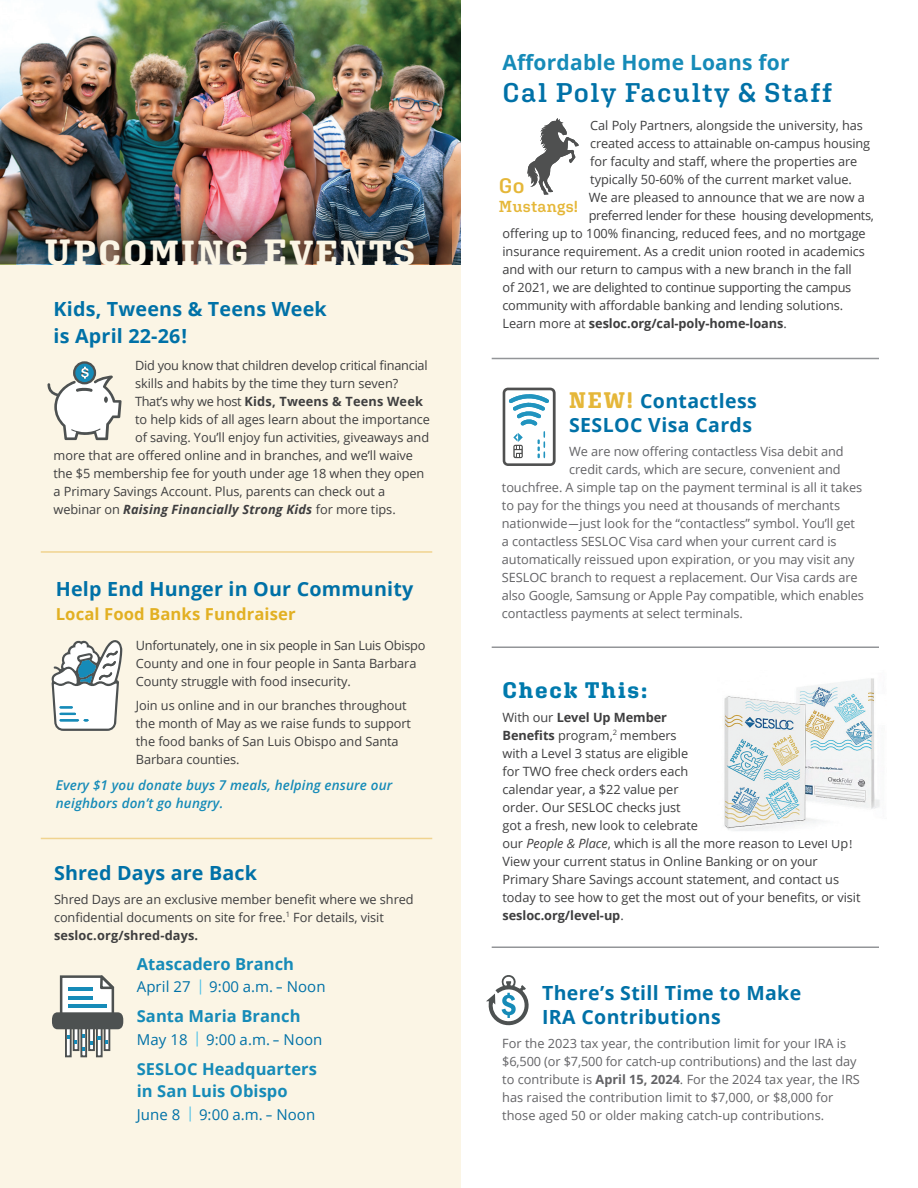
<style>
.page{position:relative;width:918px;height:1188px;background:#fff}
.page>*{position:absolute;margin:0;border:0;box-sizing:border-box;transform-origin:0 0}
.body_copy{font:700 34.8px "Aglet Slab";letter-spacing:.07em;color:#fbf5e5}
.body_copy-2{font:600 27px "Aglet Slab";letter-spacing:.055em;color:#0071a7}
.body_copy-3{font:700 22.5px "Aglet Slab";letter-spacing:.08em;color:#007aad}
.body_copy-4{font:700 21px "Open Sans";letter-spacing:.01em;color:#168bb8}
.body_copy_-_ceo_letter{font:600 21px "Aglet Slab";color:#e5b739}
.body_copy-5{font:700 19.5px "Open Sans";letter-spacing:.01em;color:#0071a7}
.body_copy-6{font:700 16.5px "Open Sans";letter-spacing:.005em;color:#168bb8}
.body_copy-7{font:700 16.5px "Open Sans";letter-spacing:.005em;color:#e2b023}
.body_copy_-_ceo_letter-2{font:600 15.9px "Aglet Slab";letter-spacing:.015em;color:#e5b739}
.body_copy-8{font:15px "Open Sans";letter-spacing:.005em;color:#0071a7}
.body_copy-9{font:italic 600 13.5px/18px "Open Sans";letter-spacing:.01em;color:#168bb8}
.body_copy-10{font:12.75px/18px "Open Sans";letter-spacing:-.005em;color:#3e3e3f}
.body_copy-11{font:12.75px/18px "Open Sans";letter-spacing:-.005em;color:#636366}
.body_copy-12{font:italic 700 12.75px "Open Sans";letter-spacing:.015em;color:#3e3e3f}
.body_copy-13{font:12.75px "Open Sans";letter-spacing:-.025em;color:#3e3e3f}
.body_copy-14{font:700 12.75px "Open Sans";letter-spacing:-.005em;color:#3e3e3f}
.body_copy-15{font:700 12.75px "Open Sans";letter-spacing:.015em;color:#3e3e3f}
.s1{font-size:36.45px}
.s2{font-weight:400}
.s3{font-weight:400;font-style:normal}
.s4{font-weight:700}
.s5{color:#4dc1e8}
.s6{font-family:"Aglet Slab";font-size:22.5px;color:#e5b739}
.s7{font-style:italic}
</style>
<div class="page">
<hr style="left:492px;top:358px;width:387px;height:1px;background:#939598">
<hr style="left:492px;top:646px;width:387px;height:2px;background:#939598">
<hr style="left:492px;top:946px;width:387px;height:2px;background:#939598">
<svg style="left:486px;top:975px;width:43px;height:51px"></svg>
<img style="left:0;top:0;width:460px;height:264px">
<img style="left:0;top:197px;width:451px;height:67px">
<div style="left:0;top:266px;width:460px;height:922px;background:#fbf5e5"></div>
<hr style="left:41px;top:551px;width:391px;height:2px;background:#f0d38f">
<hr style="left:41px;top:838px;width:391px;height:1px;background:#f0d38f">
<svg style="left:48px;top:361px;width:74px;height:79px"></svg>
<svg style="left:65px;top:1051px;width:7px;height:6px"></svg>
<svg style="left:80px;top:1051px;width:7px;height:6px"></svg>
<svg style="left:96px;top:1051px;width:7px;height:6px"></svg>
<svg style="left:52px;top:975px;width:71px;height:76px"></svg>
<svg style="left:51px;top:640px;width:71px;height:91px"></svg>
<img style="left:724px;top:678px;width:156px;height:153px">
<svg style="left:503px;top:388px;width:53px;height:78px"></svg>
<svg style="left:527px;top:118px;width:52px;height:77px"></svg>
<p class="body_copy" style="left:45px;top:232px;width:372px"><span class="s1">U</span>PCOMING <span class="s1">E</span>VENTS</p>
<p class="body_copy-5" style="left:54px;top:295px;width:275px">Kids, Tweens &amp; Teens Week</p>
<p class="body_copy-5" style="left:54px;top:322px;width:135px">is April 22-26!</p>
<p class="body_copy-10" style="left:135px;top:356px;width:294px">Did you know that children develop critical financial</p>
<p class="body_copy-10" style="left:135px;top:374px;width:265px">skills and habits by the time they turn seven?</p>
<p class="body_copy-15" style="left:135px;top:393px;width:289px"><span class="s2">That’s why we host</span> Kids, Tweens &amp; Teens Week</p>
<p class="body_copy-10" style="left:135px;top:410px;width:296px">to help kids of all ages learn about the importance</p>
<p class="body_copy-10" style="left:135px;top:428px;width:296px">of saving. You’ll enjoy fun activities, giveaways and</p>
<p class="body_copy-10" style="left:54px;top:446px;width:361px">more that are offered online and in branches, and we’ll waive</p>
<p class="body_copy-10" style="left:54px;top:464px;width:372px">the $5 membership fee for youth under age 18 when they open</p>
<p class="body_copy-10" style="left:54px;top:482px;width:333px">a Primary Savings Account. Plus, parents can check out a</p>
<p class="body_copy-12" style="left:54px;top:501px;width:344px"><span class="s3">webinar on</span> Raising Financially Strong Kids <span class="s3">for more tips.</span></p>
<p class="body_copy-5" style="left:56px;top:576px;width:359px">Help End Hunger in Our Community</p>
<p class="body_copy-7" style="left:56px;top:603px;width:241px">Local Food Banks Fundraiser</p>
<p class="body_copy-10" style="left:136px;top:636px;width:291px">Unfortunately, one in six people in San Luis Obispo<br>County and one in four people in Santa Barbara<br>County struggle with food insecurity.</p>
<p class="body_copy-10" style="left:136px;top:696px;width:277px">Join us online and in our branches throughout the month of May as we raise funds to support the food banks of San Luis Obispo and Santa Barbara counties.</p>
<p class="body_copy-9" style="left:56px;top:776px;width:338px">Every $1 you donate buys 7 meals, helping ensure our neighbors don’t go hungry.</p>
<p class="body_copy-5" style="left:54px;top:859px;width:205px">Shred Days are Back</p>
<p class="body_copy-10" style="left:54px;top:890px;width:361px">Shred Days are an exclusive member benefit where we shred confidential documents on site for free.<sup>1</sup> For details, visit <span class="s4">sesloc.org/shred-days.</span></p>
<p class="body_copy-6" style="left:137px;top:952px;width:159px">Atascadero Branch</p>
<p class="body_copy-8" style="left:137px;top:977px;width:190px">April 27 <span class="s5">|</span> 9:00 a.m. - Noon</p>
<p class="body_copy-6" style="left:137px;top:1005px;width:165px">Santa Maria Branch</p>
<p class="body_copy-8" style="left:137px;top:1029px;width:187px">May 18 <span class="s5">|</span> 9:00 a.m. - Noon</p>
<p class="body_copy-6" style="left:137px;top:1057px;width:182px">SESLOC Headquarters</p>
<p class="body_copy-6" style="left:137px;top:1080px;width:152px">in San Luis Obispo</p>
<p class="body_copy-8" style="left:137px;top:1104px;width:180px">June 8 <span class="s5">|</span> 9:00 a.m. - Noon</p>
<p class="body_copy-4" style="left:502px;top:48px;width:289px">Affordable Home Loans for</p>
<p class="body_copy-2" style="left:502px;top:76px;width:331px">Cal Poly Faculty &amp; Staff</p>
<p class="body_copy-10" style="left:590px;top:117px;width:274px">Cal Poly Partners, alongside the university, has</p>
<p class="body_copy-10" style="left:590px;top:135px;width:281px">created access to attainable on-campus housing</p>
<p class="body_copy-10" style="left:590px;top:153px;width:269px">for faculty and staff, where the properties are</p>
<p class="body_copy-10" style="left:590px;top:171px;width:263px">typically 50-60% of the current market value.</p>
<p class="body_copy-10" style="left:589px;top:189px;width:278px">We are pleased to announce that we are now a</p>
<p class="body_copy-13" style="left:589px;top:207px;width:287px">preferred lender for these housing developments,</p>
<p class="body_copy-10" style="left:502px;top:225px;width:365px">offering up to 100% financing, reduced fees, and no mortgage</p>
<p class="body_copy-10" style="left:502px;top:243px;width:364px">insurance requirement. As a credit union rooted in academics</p>
<p class="body_copy-10" style="left:502px;top:261px;width:351px">and with our return to campus with a new branch in the fall</p>
<p class="body_copy-10" style="left:502px;top:279px;width:350px">of 2021, we are delighted to continue supporting the campus</p>
<p class="body_copy-10" style="left:502px;top:297px;width:342px">community with affordable banking and lending solutions.</p>
<p class="body_copy-14" style="left:502px;top:315px;width:286px"><span class="s2">Learn more at</span> sesloc.org/cal-poly-home-loans<span class="s2">.</span></p>
<p class="body_copy_-_ceo_letter" style="left:499px;top:173px;width:27px">Go</p>
<p class="body_copy_-_ceo_letter-2" style="left:499px;top:197px;width:81px">Mustangs!</p>
<p class="body_copy-5" style="left:569px;top:387px;width:189px"><span class="s6">NEW!</span> Contactless</p>
<p class="body_copy-5" style="left:569px;top:411px;width:184px">SESLOC Visa Cards</p>
<p class="body_copy-11" style="left:569px;top:442px;width:276px">We are now offering contactless Visa debit and</p>
<p class="body_copy-11" style="left:569px;top:460px;width:273px">credit cards, which are secure, convenient and</p>
<p class="body_copy-11" style="left:502px;top:478px;width:362px">touchfree. A simple tap on the payment terminal is all it takes</p>
<p class="body_copy-11" style="left:502px;top:496px;width:340px">to pay for the things you need at thousands of merchants</p>
<p class="body_copy-11" style="left:502px;top:514px;width:355px">nationwide-just look for the “contactless” symbol. You’ll get</p>
<p class="body_copy-11" style="left:502px;top:532px;width:336px">a contactless SESLOC Visa card when your current card is</p>
<p class="body_copy-11" style="left:502px;top:550px;width:354px">automatically reissued upon expiration, or you may visit any</p>
<p class="body_copy-11" style="left:502px;top:568px;width:357px">SESLOC branch to request a replacement. Our Visa cards are</p>
<p class="body_copy-11" style="left:502px;top:586px;width:364px">also Google, Samsung or Apple Pay compatible, which enables</p>
<p class="body_copy-11" style="left:502px;top:604px;width:243px">contactless payments at select terminals.</p>
<p class="body_copy-3" style="left:503px;top:677px;width:146px">Check This:</p>
<p class="body_copy-10" style="left:503px;top:708px;width:359px">With our <span class="s4">Level Up Member<br>Benefits</span> program,<sup>2</sup> members<br>with a Level 3 status are eligible<br>for TWO free check orders each<br>calendar year, a $22 value per<br>order. Our SESLOC checks just<br>got a fresh, new look to celebrate<br>our <span class="s7">People &amp; Place</span>, which is all the more reason to Level Up!<br>View your current status in Online Banking or on your Primary Share Savings account statement, and contact us today to see how to get the most out of your benefits, or visit <span class="s4">sesloc.org/level-up</span>.</p>
<p class="body_copy-5" style="left:542px;top:979px;width:261px">There’s Still Time to Make</p>
<p class="body_copy-5" style="left:542px;top:1003px;width:180px">IRA Contributions</p>
<p class="body_copy-11" style="left:502px;top:1034px;width:359px">For the 2023 tax year, the contribution limit for your IRA is $6,500 (or $7,500 for catch-up contributions) and the last day to contribute is <span class="s4">April 15, 2024</span>. For the 2024 tax year, the IRS has raised the contribution limit to $7,000, or $8,000 for those aged 50 or older making catch-up contributions.</p>
</div>
